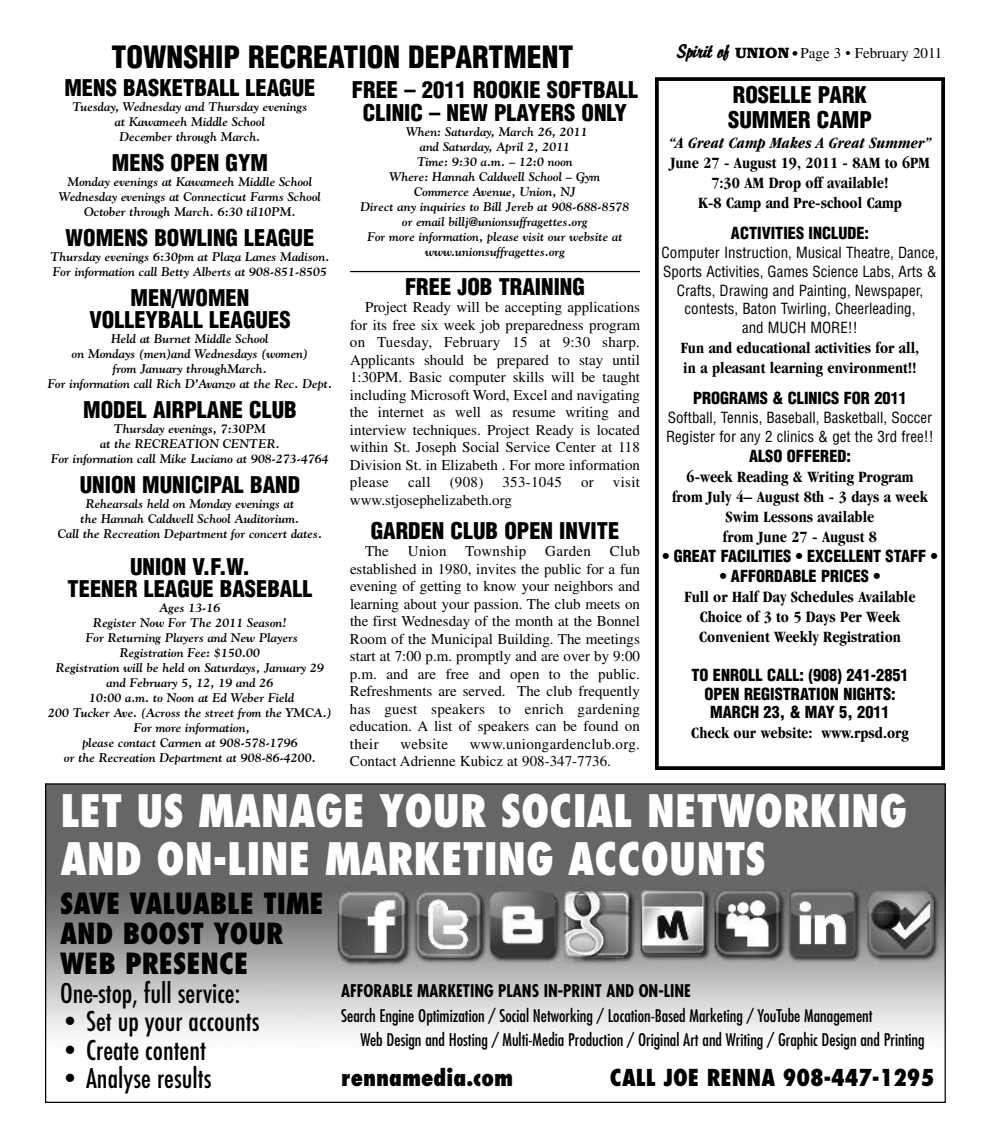
<style>
.page{position:relative;width:990px;height:1148px;background:#fff}
.page>*{position:absolute;margin:0;border:0;box-sizing:border-box;transform-origin:0 0}
.t1{font:800 condensed 43.5px/47.5px "Futura";color:#fff}
.t2{font:900 condensed 30px "Helvetica";color:#000}
.t3{font:800 condensed 28.38px/30.2px "Futura";color:#000}
.t4{font:500 condensed 26.5px "Futura";color:#000}
.t5{font:800 condensed 22.75px "Futura";color:#000}
.t6{font:900 condensed 22.5px/22.5px "Helvetica";color:#000;text-align:center}
.t7{font:condensed 17px/24.6px "Futura";color:#000}
.t8{font:700 condensed 17px "Futura";color:#000}
.t9{font:700 condensed 16.25px/20px "Garamond";color:#000;text-align:center}
.t10{font:900 condensed 16.25px/18.8px "Helvetica";color:#000;text-align:center}
.t11{font:italic 700 condensed 16.25px "Garamond";color:#000}
.t12{font:15px/17.5px "Times";color:#000;text-align:justify}
.t13{font:condensed 15px/18.8px "Helvetica";color:#000;text-align:center}
.t14{font:15px "Times";letter-spacing:.02em;color:#000}
.t15{font:italic 700 12.5px/15px "Goudy";color:#000;text-align:center}
.s1{font-family:"Brisk Extended";font-weight:700;font-style:italic;font-size:17.5px}
.s2{font-family:"Bookman";font-weight:700}
.s3{font-family:"Futura";font-weight:700;font-stretch:condensed;font-size:12.5px}
</style>
<div class="page">
<div style="left:655px;top:77px;width:290px;height:693px;border:4px solid #000"></div>
<div style="left:45px;top:784px;width:901px;height:99px;background:#666"></div>
<img style="left:47px;top:883px;width:897px;height:149px">
<hr style="left:350px;top:271px;width:290px;height:1px;background:#000">
<h2 class="t2" style="left:112px;top:40px;width:463px">TOWNSHIP RECREATION DEPARTMENT</h2>
<h3 class="t6" style="left:64px;top:77px;width:253px">MENS BASKETBALL LEAGUE</h3>
<p class="t15" style="left:73px;top:99px;width:236px">Tuesday, Wednesday and Thursday evenings at Kawameeh Middle School<br>December through March.</p>
<h3 class="t6" style="left:112px;top:152px;width:158px">MENS OPEN GYM</h3>
<p class="t15" style="left:59px;top:174px;width:264px">Monday evenings at Kawameeh Middle School<br>Wednesday evenings at Connecticut Farms School<br>October through March. 6:30 til10PM.</p>
<h3 class="t6" style="left:66px;top:227px;width:250px">WOMENS BOWLING LEAGUE</h3>
<p class="t15" style="left:50px;top:249px;width:281px;text-align:left">Thursday evenings 6:30pm at Plaza Lanes Madison.<br>For information call Betty Alberts at 908-851-8505</p>
<h3 class="t6" style="left:89px;top:287px;width:203px">MEN/WOMEN<br>VOLLEYBALL LEAGUES</h3>
<p class="t15" style="left:48px;top:331px;width:286px">Held at Burnet Middle School<br>on Mondays (men)and Wednesdays (women)<br>from January throughMarch.<br>For information call Rich D’Avanzo at the Rec. Dept.</p>
<h3 class="t6" style="left:83px;top:399px;width:215px">MODEL AIRPLANE CLUB</h3>
<p class="t15" style="left:51px;top:421px;width:279px">Thursday evenings, 7:30PM<br>at the RECREATION CENTER.<br>For information call Mike Luciano at 908-273-4764</p>
<h3 class="t6" style="left:80px;top:474px;width:222px">UNION MUNICIPAL BAND</h3>
<p class="t15" style="left:58px;top:496px;width:266px">Rehearsals held on Monday evenings at<br>the Hannah Caldwell School Auditorium.<br>Call the Recreation Department for concert dates.</p>
<h3 class="t6" style="left:68px;top:555px;width:246px">UNION V.F.W.<br>TEENER LEAGUE BASEBALL</h3>
<p class="t15" style="left:48px;top:600px;width:285px">Ages 13-16<br>Register Now For The 2011 Season!<br>For Returning Players and New Players<br>Registration Fee: $150.00<br>Registration will be held on Saturdays, January 29 and February 5, 12, 19 and 26<br>10:00 a.m. to Noon at Ed Weber Field<br>200 Tucker Ave. (Across the street from the YMCA.)<br>For more information,<br>please contact Carmen at 908-578-1796<br>or the Recreation Department at 908-86-4200.</p>
<h3 class="t6" style="left:352px;top:79px;width:288px">FREE – 2011 ROOKIE SOFTBALL<br>CLINIC – NEW PLAYERS ONLY</h3>
<p class="t15" style="left:360px;top:124px;width:271px">When: Saturday, March 26, 2011<br>and Saturday, April 2, 2011<br>Time: 9:30 a.m. – 12:0 noon<br>Where: Hannah Caldwell School – Gym<br>Commerce Avenue, Union, NJ<br>Direct any inquiries to Bill Jereb at 908-688-8578 or email billj@unionsuffragettes.org<br>For more information, please visit our website at www.unionsuffragettes.org</p>
<h3 class="t6" style="left:405px;top:276px;width:181px">FREE JOB TRAINING</h3>
<p class="t12" style="left:350px;top:300px;width:292px;text-indent:15px">Project Ready will be accepting applications for its free six week job preparedness program on Tuesday, February 15 at 9:30 sharp.<br>Applicants should be prepared to stay until 1:30PM. Basic computer skills will be taught including Microsoft Word, Excel and navigating the internet as well as resume writing and interview techniques. Project Ready is located within St. Joseph Social Service Center at 118<br>Division St. in Elizabeth . For more information please</p>
<p class="t12" style="left:408px;top:475px;width:24px">call</p>
<p class="t12" style="left:450px;top:475px;width:35px">(908)</p>
<p class="t12" style="left:502px;top:475px;width:61px">353-1045</p>
<p class="t12" style="left:581px;top:475px;width:14px">or</p>
<p class="t12" style="left:613px;top:475px;width:29px">visit</p>
<p class="t12" style="left:350px;top:492px;width:164px">www.stjosephelizabeth.org</p>
<h3 class="t6" style="left:371px;top:520px;width:250px">GARDEN CLUB OPEN INVITE</h3>
<p class="t12" style="left:365px;top:544px;width:25px">The</p>
<p class="t14" style="left:408px;top:546px;width:120px">Union Township</p>
<p class="t12" style="left:545px;top:544px;width:47px">Garden</p>
<p class="t12" style="left:350px;top:544px;width:292px;text-indent:260px">Club established in 1980, invites the public for a fun evening of getting to know your neighbors and learning about your passion. The club meets on the first Wednesday of the month at the Bonnel Room of the Municipal Building. The meetings start at 7:00 p.m. promptly and are over by 9:00 p.m. and are free and open to the public.<br>Refreshments are served. The club frequently has guest speakers to enrich gardening education. A list of speakers can be found on their</p>
<p class="t12" style="left:350px;top:736px;width:291px;text-indent:120px">www.uniongardenclub.org.<br>Contact Adrienne Kubicz at 908-347-7736.</p>
<p class="t14" style="left:400px;top:738px;width:49px">website</p>
<p class="t12" style="left:678px;top:46px;width:266px"><span class="s1">Spirit of</span> <span class="s2">UNION</span> <span class="s3">•</span> Page 3 • February 2011</p>
<h3 class="t6" style="left:728px;top:83px;width:145px;line-height:25px;text-align:left">ROSELLE PARK<br>SUMMER CAMP</h3>
<h3 class="t11" style="left:669px;top:137px;width:263px">“A Great Camp Makes A Great Summer”</h3>
<h3 class="t9" style="left:670px;top:154px;width:261px">June 27 - August 19, 2011 - 8AM to 6PM<br>7:30 AM Drop off available!<br>K-8 Camp and Pre-school Camp</h3>
<h3 class="t10" style="left:731px;top:224px;width:140px">ACTIVITIES INCLUDE:</h3>
<p class="t13" style="left:662px;top:243px;width:278px">Computer Instruction, Musical Theatre, Dance, Sports Activities, Games Science Labs, Arts &amp; Crafts, Drawing and Painting, Newspaper, contests, Baton Twirling, Cheerleading,<br>and MUCH MORE!!</p>
<h3 class="t9" style="left:681px;top:339px;width:240px;text-align:left">Fun and educational activities for all, in a pleasant learning environment!!</h3>
<h3 class="t10" style="left:693px;top:389px;width:215px">PROGRAMS &amp; CLINICS FOR 2011</h3>
<p class="t13" style="left:666px;top:408px;width:269px;text-align:left">Softball, Tennis, Baseball, Basketball, Soccer<br>Register for any 2 clinics &amp; get the 3rd free!!</p>
<h3 class="t10" style="left:749px;top:447px;width:103px">ALSO OFFERED:</h3>
<h3 class="t9" style="left:672px;top:468px;width:257px">6-week Reading &amp; Writing Program from July 4– August 8th - 3 days a week<br>Swim Lessons available<br>from June 27 - August 8</h3>
<h3 class="t10" style="left:662px;top:547px;width:277px">• GREAT FACILITIES • EXCELLENT STAFF •</h3>
<h3 class="t10" style="left:720px;top:567px;width:162px">• AFFORDABLE PRICES •</h3>
<h3 class="t9" style="left:684px;top:588px;width:233px">Full or Half Day Schedules Available<br>Choice of 3 to 5 Days Per Week<br>Convenient Weekly Registration</h3>
<h3 class="t10" style="left:691px;top:665px;width:219px">TO ENROLL CALL: (908) 241-2851<br>OPEN REGISTRATION NIGHTS:<br>MARCH 23, &amp; MAY 5, 2011</h3>
<h3 class="t9" style="left:691px;top:724px;width:219px">Check our website: www.rpsd.org</h3>
<h1 class="t1" style="left:60px;top:791px;width:848px">LET US MANAGE YOUR SOCIAL NETWORKING<br>AND ON-LINE MARKETING ACCOUNTS</h1>
<h3 class="t3" style="left:60px;top:890px;width:265px">SAVE VALUABLE TIME<br>AND BOOST YOUR<br>WEB PRESENCE</h3>
<h3 class="t4" style="left:60px;top:978px;width:182px">One-stop, full service:</h3>
<h3 class="t4" style="left:60px;top:1006px;width:201px">• Set up your accounts</h3>
<h3 class="t4" style="left:60px;top:1035px;width:147px">• Create content</h3>
<h3 class="t4" style="left:60px;top:1063px;width:153px">• Analyse results</h3>
<h3 class="t8" style="left:341px;top:983px;width:351px">AFFORABLE MARKETING PLANS IN-PRINT AND ON-LINE</h3>
<h3 class="t7" style="left:360px;top:1004px;width:566px;text-indent:-19px">Search Engine Optimization / Social Networking / Location-Based Marketing / YouTube Management<br>Web Design and Hosting / Multi-Media Production / Original Art and Writing / Graphic Design and Printing</h3>
<h3 class="t5" style="left:341px;top:1067px;width:173px">rennamedia.com</h3>
<h3 class="t5" style="left:610px;top:1067px;width:326px">CALL JOE RENNA 908-447-1295</h3>
</div>
